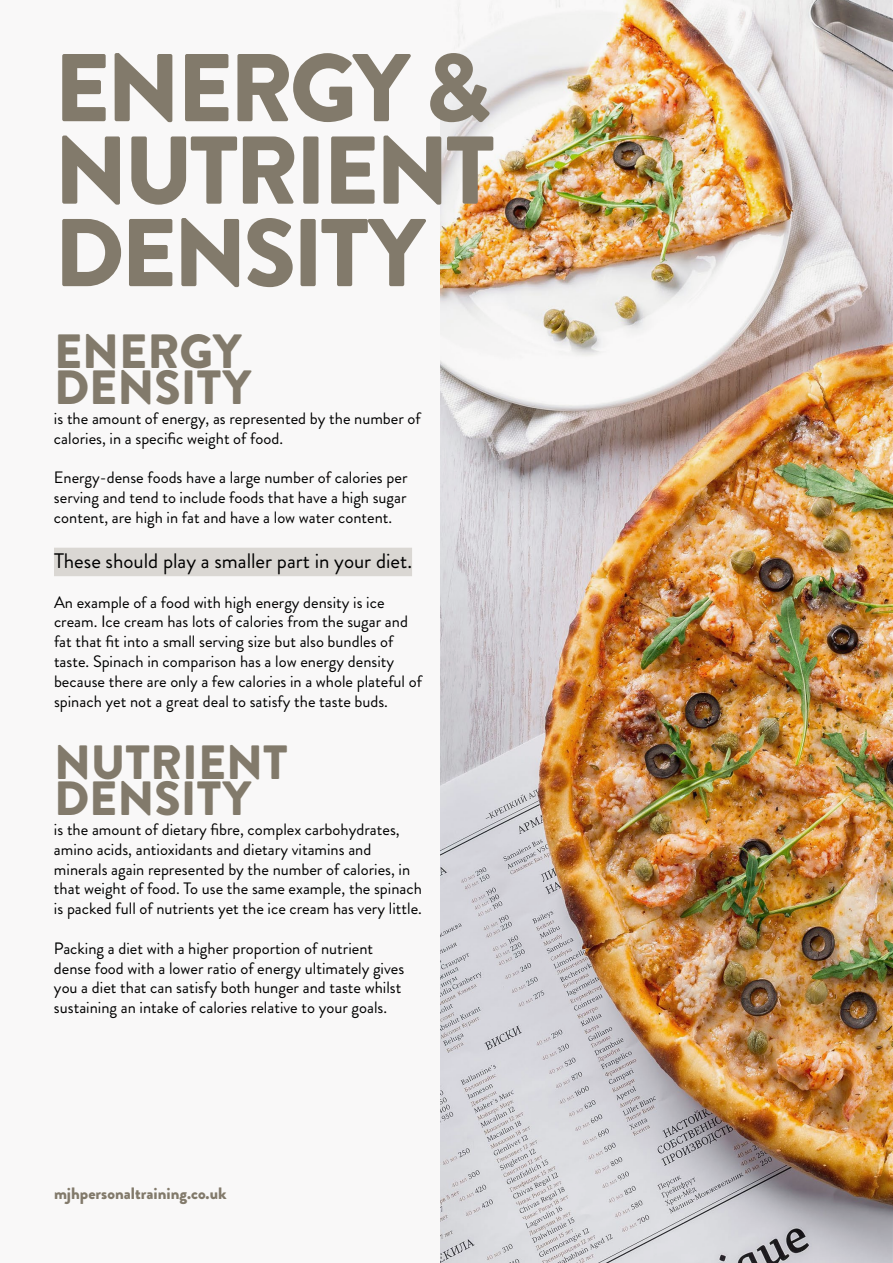
<style>
.page{position:relative;width:893px;height:1263px;background:#fff}
.page>*{position:absolute;margin:0;border:0;box-sizing:border-box;transform-origin:0 0}
.t1{font:900 96px/82.5px "Brandon Grotesque";letter-spacing:-.04em;color:#827a6b;text-align:justify}
.t2{font:900 48px/36px "Brandon Grotesque";color:#827a6b}
.t3{font:21px "Brandon Grotesque";color:#000}
.t4{font:16.5px/19.8px "Brandon Grotesque";color:#000}
.t5{font:900 16.5px "Brandon Grotesque";color:#827a6b}
</style>
<div class="page">
<img style="left:54px;top:0;width:838px;height:1263px">
<div style="left:54px;top:548px;width:358px;height:28px;background:#dad7d3"></div>
<h1 class="t1" style="left:54px;top:48px;width:442px">ENERGY &amp; NUTRIENT DENSITY</h1>
<h2 class="t2" style="left:54px;top:334px;width:199px">ENERGY<br>DENSITY</h2>
<p class="t4" style="left:54px;top:409px;width:368px">is the amount of energy, as represented by the number of calories, in a specific weight of food.</p>
<p class="t4" style="left:54px;top:468px;width:355px;text-align:justify">Energy-dense foods have a large number of calories per serving and tend to include foods that have a high sugar content, are high in fat and have a low water content.</p>
<p class="t3" style="left:54px;top:546px;width:360px">These should play a smaller part in your diet.</p>
<p class="t4" style="left:54px;top:592px;width:369px">An example of a food with high energy density is ice cream. Ice cream has lots of calories from the sugar and fat that fit into a small serving size but also bundles of taste. Spinach in comparison has a low energy density because there are only a few calories in a whole plateful of spinach yet not a great deal to satisfy the taste buds.</p>
<h2 class="t2" style="left:54px;top:745px;width:235px">NUTRIENT<br>DENSITY</h2>
<p class="t4" style="left:54px;top:820px;width:369px">is the amount of dietary fibre, complex carbohydrates, amino acids, antioxidants and dietary vitamins and minerals again represented by the number of calories, in that weight of food. To use the same example, the spinach is packed full of nutrients yet the ice cream has very little.</p>
<p class="t4" style="left:54px;top:938px;width:352px">Packing a diet with a higher proportion of nutrient dense food with a lower ratio of energy ultimately gives you a diet that can satisfy both hunger and taste whilst sustaining an intake of calories relative to your goals.</p>
<p class="t5" style="left:54px;top:1181px;width:174px">mjhpersonaltraining.co.uk</p>
</div>
